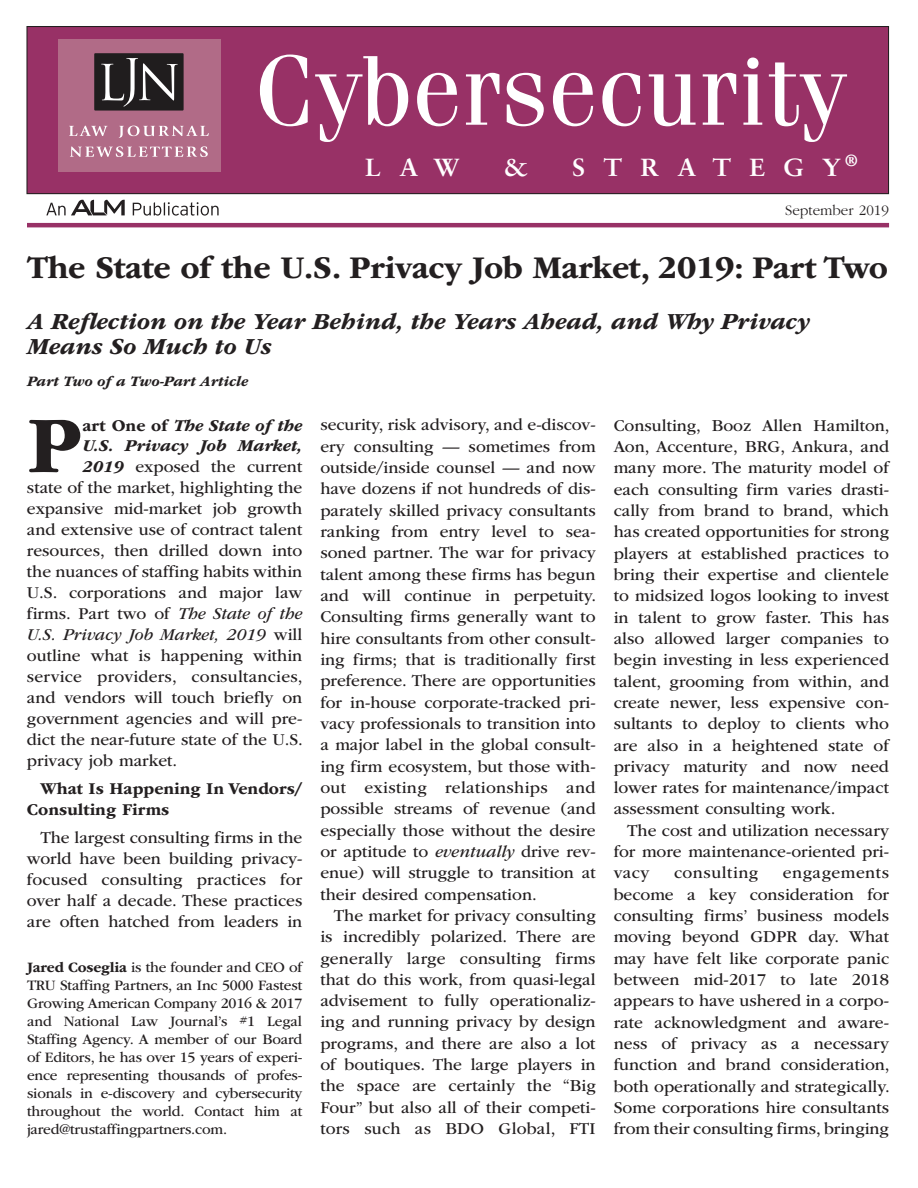
<style>
.page{position:relative;width:918px;height:1188px;background:#fff}
.page>*{position:absolute;margin:0;border:0;box-sizing:border-box;transform-origin:0 0}
.t1{font:99.15px "Fenice Std";color:#fff}
.t2{font:700 83.85px "ITC Garamond Std";color:#231f20}
.t3{font:700 33px "ITC Garamond Std";letter-spacing:-.01em;color:#231f20}
.t4{font:700 24.75px "Sabon LT Std";letter-spacing:.7em;color:#fff;scale:1.05 1}
.t5{font:italic 700 24px/25.5px "ITC Garamond Std";color:#231f20}
.t6{font:17.25px/21.3px "ITC Garamond Std";color:#231f20;text-align:justify}
.t7{font:italic 700 17.25px "ITC Garamond Std";color:#231f20}
.t8{font:700 17.25px/21px "ITC Garamond Std";color:#231f20}
.t9{font:italic 17.25px "ITC Garamond Std";color:#231f20}
.t10{font:17.25px "ITC Garamond Std";letter-spacing:.03em;color:#231f20}
.t11{font:15px/18px "ITC Garamond Std";letter-spacing:-.01em;color:#231f20;text-align:justify}
.t12{font:italic 700 15px "ITC Garamond Std";color:#231f20}
.t13{font:300 15px "ITC Garamond Std";color:#231f20}
.s1{font-style:normal}
.s2{font-weight:700;font-style:italic}
.s3{font-style:italic}
.s4{font-weight:700}
</style>
<div class="page">
<hr style="left:27px;top:223px;width:862px;height:4px;background:#983166">
<svg style="left:133px;top:202px;width:86px;height:14px"></svg>
<svg style="left:46px;top:200px;width:79px;height:15px"></svg>
<div style="left:27px;top:27px;width:862px;height:167px;background:#983166"></div>
<div style="left:26px;top:26px;width:863px;height:168px;border:1px solid #231f20"></div>
<div style="left:58px;top:39px;width:163px;height:132px;background:#b16b87"></div>
<div style="left:94px;top:53px;width:90px;height:58px;background:#201d1e"></div>
<svg style="left:101px;top:58px;width:77px;height:49px"></svg>
<svg style="left:69px;top:126px;width:39px;height:10px"></svg>
<svg style="left:119px;top:126px;width:90px;height:12px"></svg>
<svg style="left:70px;top:146px;width:138px;height:11px"></svg>
<h1 class="t1" style="left:255px;top:31px;width:591px">Cybersecurity</h1>
<h3 class="t4" style="left:365px;top:152px;width:91px">LAW</h3>
<h3 class="t4" style="left:504px;top:152px;width:25px">&amp;</h3>
<h3 class="t4" style="left:572px;top:152px;width:274px">STRATEGY<sup>®</sup></h3>
<p class="t13" style="left:785px;top:202px;width:105px">September 2019</p>
<h3 class="t3" style="left:27px;top:249px;width:863px">The State of the U.S. Privacy Job Market, 2019: Part Two</h3>
<h3 class="t5" style="left:27px;top:309px;width:784px">A Reflection on the Year Behind, the Years Ahead, and Why Privacy<br>Means So Much to Us</h3>
<p class="t12" style="left:27px;top:373px;width:223px">Part Two of a Two-Part Article</p>
<h2 class="t2" style="left:27px;top:398px;width:57px">P</h2>
<p class="t7" style="left:82px;top:416px;width:221px"><span class="s1">art One of</span> The State of the</p>
<p class="t7" style="left:82px;top:436px;width:221px">U.S. Privacy Job Market,</p>
<p class="t6" style="left:82px;top:456px;width:221px"><span class="s2">2019</span> exposed the current</p>
<p class="t6" style="left:27px;top:477px;width:277px">state of the market, highlighting the</p>
<p class="t6" style="left:27px;top:498px;width:277px">expansive mid-market job growth</p>
<p class="t6" style="left:27px;top:519px;width:277px">and extensive use of contract talent</p>
<p class="t6" style="left:27px;top:540px;width:277px">resources, then drilled down into</p>
<p class="t6" style="left:27px;top:561px;width:277px">the nuances of staffing habits within</p>
<p class="t6" style="left:27px;top:582px;width:277px">U.S. corporations and major law</p>
<p class="t6" style="left:27px;top:603px;width:277px">firms. Part two of <span class="s3">The State of the</span></p>
<p class="t9" style="left:27px;top:625px;width:277px">U.S. Privacy Job Market, 2019 <span class="s1">will</span></p>
<p class="t6" style="left:27px;top:645px;width:277px">outline what is happening within</p>
<p class="t6" style="left:27px;top:666px;width:277px">service providers, consultancies,</p>
<p class="t6" style="left:27px;top:687px;width:277px">and vendors will touch briefly on</p>
<p class="t6" style="left:27px;top:708px;width:277px">government agencies and will pre-</p>
<p class="t6" style="left:27px;top:729px;width:278px">dict the near-future state of the U.S.</p>
<p class="t6" style="left:27px;top:750px;width:152px">privacy job market.</p>
<p class="t8" style="left:27px;top:778px;width:277px;text-indent:14px">What Is Happening In Vendors/<br>Consulting Firms</p>
<p class="t6" style="left:27px;top:827px;width:277px;text-indent:14px">The largest consulting firms in the world have been building privacy&shy;focused consulting practices for over half a decade. These practices are often hatched from leaders in</p>
<p class="t11" style="left:27px;top:958px;width:277px"><span class="s4">Jared Coseglia</span> is the founder and CEO of TRU Staffing Partners, an Inc 5000 Fastest Growing American Company 2016 &amp; 2017 and National Law Journal’s #1 Legal Staffing Agency. A member of our Board of Editors, he has over 15 years of experi&shy;ence representing thousands of profes&shy;sionals in e-discovery and cybersecurity throughout the world. Contact him at jared@trustaffingpartners.com.</p>
<p class="t6" style="left:320px;top:415px;width:278px">security, risk advisory, and e-discov&shy;ery consulting — sometimes from outside/inside counsel — and now have dozens if not hundreds of dis&shy;parately skilled privacy consultants ranking from entry level to sea&shy;soned partner. The war for privacy talent among these firms has begun and will continue in perpetuity.<br>Consulting firms generally want to hire consultants from other consult&shy;ing firms; that is traditionally first preference. There are opportunities for in-house corporate-tracked pri&shy;vacy professionals to transition into a major label in the global consult&shy;ing firm ecosystem, but those with&shy;out existing relationships and possible streams of revenue (and especially those without the desire or aptitude to <span class="s3">eventually</span> drive rev&shy;enue) will struggle to transition at their desired compensation.</p>
<p class="t6" style="left:320px;top:905px;width:277px;text-indent:14px">The market for privacy consulting is incredibly polarized. There are generally large consulting firms that do this work, from quasi-legal advisement to fully operationaliz&shy;ing and running privacy by design programs, and there are also a lot of boutiques. The large players in the space are certainly the “Big Four” but also all of their competi&shy;tors such as BDO Global, FTI</p>
<p class="t6" style="left:614px;top:415px;width:277px">Consulting, Booz Allen Hamilton, Aon, Accenture, BRG, Ankura, and many more. The maturity model of each consulting firm varies drasti&shy;cally from brand to brand, which has created opportunities for strong players at established practices to bring their expertise and clientele to midsized logos looking to invest in talent to grow faster. This has also allowed larger companies to begin investing in less experienced talent, grooming from within, and create newer, less expensive con&shy;sultants to deploy to clients who are also in a heightened state of privacy maturity and now need lower rates for maintenance/impact assessment consulting work.</p>
<p class="t6" style="left:614px;top:820px;width:277px;text-indent:14px">The cost and utilization necessary for more maintenance-oriented pri&shy;vacy</p>
<p class="t10" style="left:674px;top:864px;width:86px">consulting</p>
<p class="t6" style="left:614px;top:863px;width:278px;text-indent:169px">engagements become a key consideration for consulting firms’ business models moving beyond GDPR day. What may have felt like corporate panic between mid-2017 to late 2018 appears to have ushered in a corpo&shy;rate acknowledgment and aware&shy;ness of privacy as a necessary function and brand consideration, both operationally and strategically.<br>Some corporations hire consultants from their consulting firms, bringing</p>
</div>
